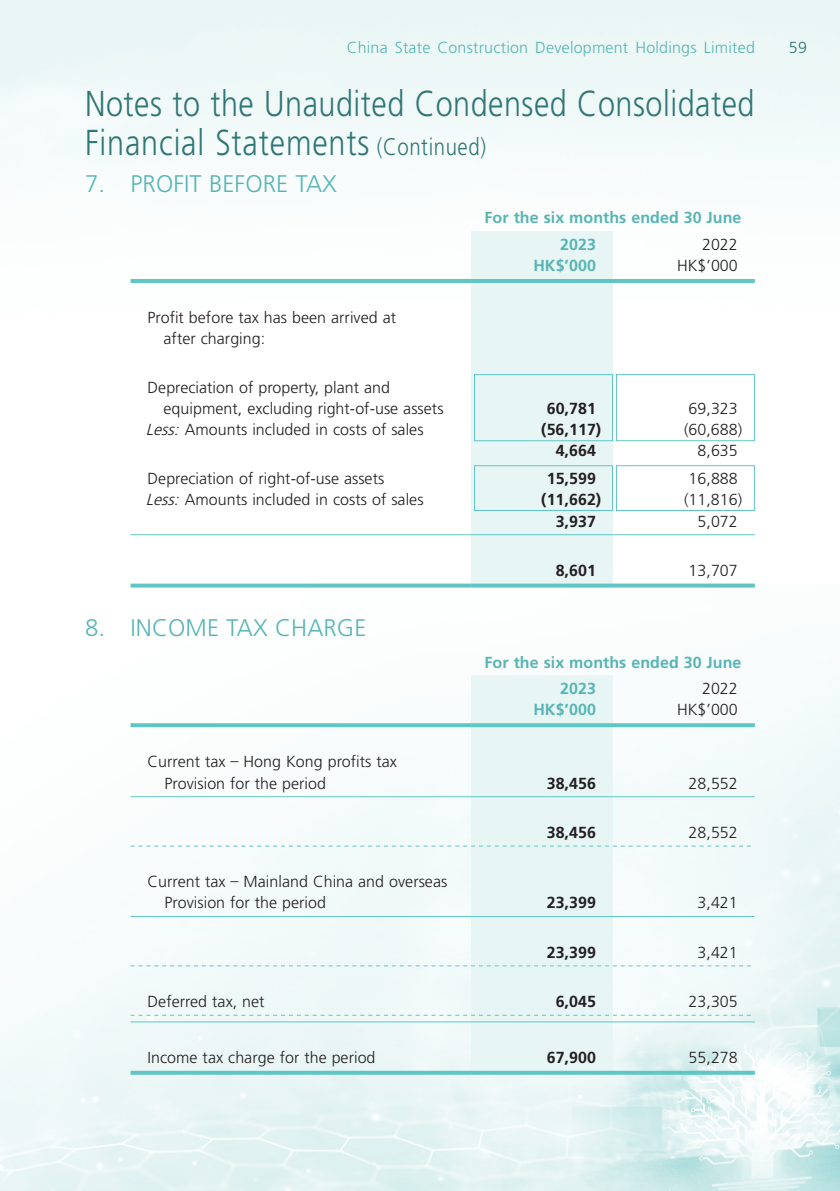
<style>
.page{position:relative;width:840px;height:1191px;background:#fff}
.page>*{position:absolute;margin:0;border:0;box-sizing:border-box;transform-origin:0 0}
.t1{font:300 36px/38.8px "Frutiger LT Std";letter-spacing:.015em;color:#317676;scale:.85 1}
.t2{font:300 24px "Frutiger LT Std";letter-spacing:.005em;color:#56b5b4}
.t3{font:300 16px/21.2px "Frutiger LT Std";letter-spacing:.005em;color:#231f20}
.t4{font:700 16px "Frutiger LT Std";letter-spacing:.005em;color:#231f20}
.t5{font:700 16px/26.8px "Frutiger LT Std";letter-spacing:.005em;color:#56b5b4}
.t6{font:300 16px "Frutiger LT Std";letter-spacing:.015em;color:#56b5b4}
.t7{font:300 16px "Frutiger LT Std";color:#317676}
.s1{font-size:24px}
.s2{font-style:italic}
</style>
<div class="page">
<img style="left:0;top:0;width:839px;height:1191px">
<div style="left:471px;top:231px;width:141px;height:352px;background:#e7f5f4"></div>
<hr style="left:130px;top:279px;width:341px;height:4px;background:#60c6c4">
<hr style="left:471px;top:279px;width:141px;height:4px;background:#60c6c4">
<hr style="left:612px;top:279px;width:142px;height:4px;background:#60c6c4">
<div style="left:474px;top:374px;width:138px;height:67px;border:1px solid #60c6c4"></div>
<div style="left:615px;top:374px;width:139px;height:67px;border:1px solid #60c6c4"></div>
<div style="left:474px;top:465px;width:138px;height:46px;border:1px solid #60c6c4"></div>
<div style="left:615px;top:465px;width:139px;height:46px;border:1px solid #60c6c4"></div>
<hr style="left:130px;top:534px;width:341px;height:1px;background:#60c6c4">
<hr style="left:471px;top:534px;width:141px;height:1px;background:#60c6c4">
<hr style="left:612px;top:534px;width:142px;height:1px;background:#60c6c4">
<svg style="left:130px;top:583px;width:341px;height:4px"></svg>
<svg style="left:471px;top:583px;width:141px;height:4px"></svg>
<svg style="left:612px;top:583px;width:142px;height:4px"></svg>
<div style="left:471px;top:675px;width:141px;height:395px;background:#e7f5f4"></div>
<svg style="left:130px;top:723px;width:341px;height:4px"></svg>
<svg style="left:471px;top:723px;width:141px;height:4px"></svg>
<svg style="left:612px;top:723px;width:142px;height:4px"></svg>
<hr style="left:130px;top:796px;width:341px;height:1px;background:#60c6c4">
<hr style="left:471px;top:796px;width:141px;height:1px;background:#60c6c4">
<hr style="left:612px;top:796px;width:142px;height:1px;background:#60c6c4">
<svg style="left:130px;top:845px;width:620px;height:1px"></svg>
<hr style="left:130px;top:916px;width:341px;height:1px;background:#60c6c4">
<hr style="left:471px;top:916px;width:141px;height:1px;background:#60c6c4">
<hr style="left:612px;top:916px;width:142px;height:1px;background:#60c6c4">
<svg style="left:130px;top:965px;width:620px;height:1px"></svg>
<hr style="left:130px;top:1021px;width:341px;height:1px;background:#60c6c4">
<hr style="left:471px;top:1021px;width:141px;height:1px;background:#60c6c4">
<svg style="left:130px;top:1014px;width:620px;height:1px"></svg>
<hr style="left:612px;top:1021px;width:142px;height:1px;background:#60c6c4">
<svg style="left:130px;top:1070px;width:341px;height:4px"></svg>
<svg style="left:471px;top:1070px;width:141px;height:4px"></svg>
<svg style="left:612px;top:1070px;width:142px;height:4px"></svg>
<p class="t6" style="left:346px;top:39px;width:409px">China State Construction Development Holdings Limited</p>
<p class="t7" style="left:788px;top:38px;width:20px">59</p>
<h1 class="t1" style="left:85px;top:85px;width:788px">Notes to the Unaudited Condensed Consolidated<br>Financial Statements <span class="s1">(Continued)</span></h1>
<h2 class="t2" style="left:85px;top:170px;width:253px">7. PROFIT BEFORE TAX</h2>
<p class="t5" style="left:560px;top:204px;width:183px;text-indent:-76px">For the six months ended 30 June<br>2023</p>
<p class="t3" style="left:701px;top:234px;width:37px">2022</p>
<p class="t3" style="left:163px;top:307px;width:234px;text-indent:-16px">Profit before tax has been arrived at after charging:</p>
<p class="t3" style="left:163px;top:377px;width:281px;text-indent:-16px">Depreciation of property, plant and equipment, excluding right-of-use assets</p>
<p class="t5" style="left:533px;top:252px;width:64px">HK$’000</p>
<p class="t3" style="left:676px;top:255px;width:62px">HK$’000</p>
<p class="t4" style="left:546px;top:399px;width:51px">60,781</p>
<p class="t3" style="left:688px;top:398px;width:51px">69,323</p>
<p class="t3" style="left:146px;top:419px;width:279px"><span class="s2">Less:</span> Amounts included in costs of sales</p>
<p class="t4" style="left:541px;top:420px;width:61px">(56,117)</p>
<p class="t3" style="left:683px;top:419px;width:60px">(60,688)</p>
<p class="t4" style="left:555px;top:441px;width:42px">4,664</p>
<p class="t3" style="left:697px;top:440px;width:42px">8,635</p>
<p class="t3" style="left:147px;top:468px;width:238px">Depreciation of right-of-use assets</p>
<p class="t4" style="left:546px;top:469px;width:51px">15,599</p>
<p class="t3" style="left:688px;top:468px;width:51px">16,888</p>
<p class="t3" style="left:146px;top:489px;width:279px"><span class="s2">Less:</span> Amounts included in costs of sales</p>
<p class="t4" style="left:541px;top:490px;width:61px">(11,662)</p>
<p class="t3" style="left:683px;top:489px;width:60px">(11,816)</p>
<p class="t4" style="left:555px;top:511px;width:42px">3,937</p>
<p class="t3" style="left:697px;top:510px;width:42px">5,072</p>
<p class="t4" style="left:555px;top:561px;width:42px">8,601</p>
<p class="t3" style="left:688px;top:560px;width:51px">13,707</p>
<h2 class="t2" style="left:85px;top:614px;width:282px">8. INCOME TAX CHARGE</h2>
<p class="t3" style="left:164px;top:751px;width:234px;text-indent:-17px">Current tax – Hong Kong profits tax<br>Provision for the period</p>
<p class="t3" style="left:164px;top:871px;width:284px;text-indent:-17px">Current tax – Mainland China and overseas<br>Provision for the period</p>
<p class="t5" style="left:560px;top:648px;width:183px;text-indent:-76px">For the six months ended 30 June<br>2023</p>
<p class="t3" style="left:701px;top:678px;width:37px">2022</p>
<p class="t5" style="left:533px;top:696px;width:64px">HK$’000</p>
<p class="t3" style="left:676px;top:699px;width:62px">HK$’000</p>
<p class="t4" style="left:546px;top:773px;width:51px">38,456</p>
<p class="t3" style="left:688px;top:772px;width:51px">28,552</p>
<p class="t4" style="left:546px;top:823px;width:51px">38,456</p>
<p class="t3" style="left:688px;top:822px;width:51px">28,552</p>
<p class="t4" style="left:546px;top:893px;width:51px">23,399</p>
<p class="t3" style="left:697px;top:892px;width:42px">3,421</p>
<p class="t4" style="left:546px;top:942px;width:51px">23,399</p>
<p class="t3" style="left:697px;top:941px;width:42px">3,421</p>
<p class="t3" style="left:147px;top:991px;width:118px">Deferred tax, net</p>
<p class="t4" style="left:555px;top:992px;width:42px">6,045</p>
<p class="t3" style="left:688px;top:991px;width:51px">23,305</p>
<p class="t3" style="left:147px;top:1047px;width:229px">Income tax charge for the period</p>
<p class="t4" style="left:546px;top:1048px;width:51px">67,900</p>
<p class="t3" style="left:688px;top:1047px;width:51px">55,278</p>
</div>
